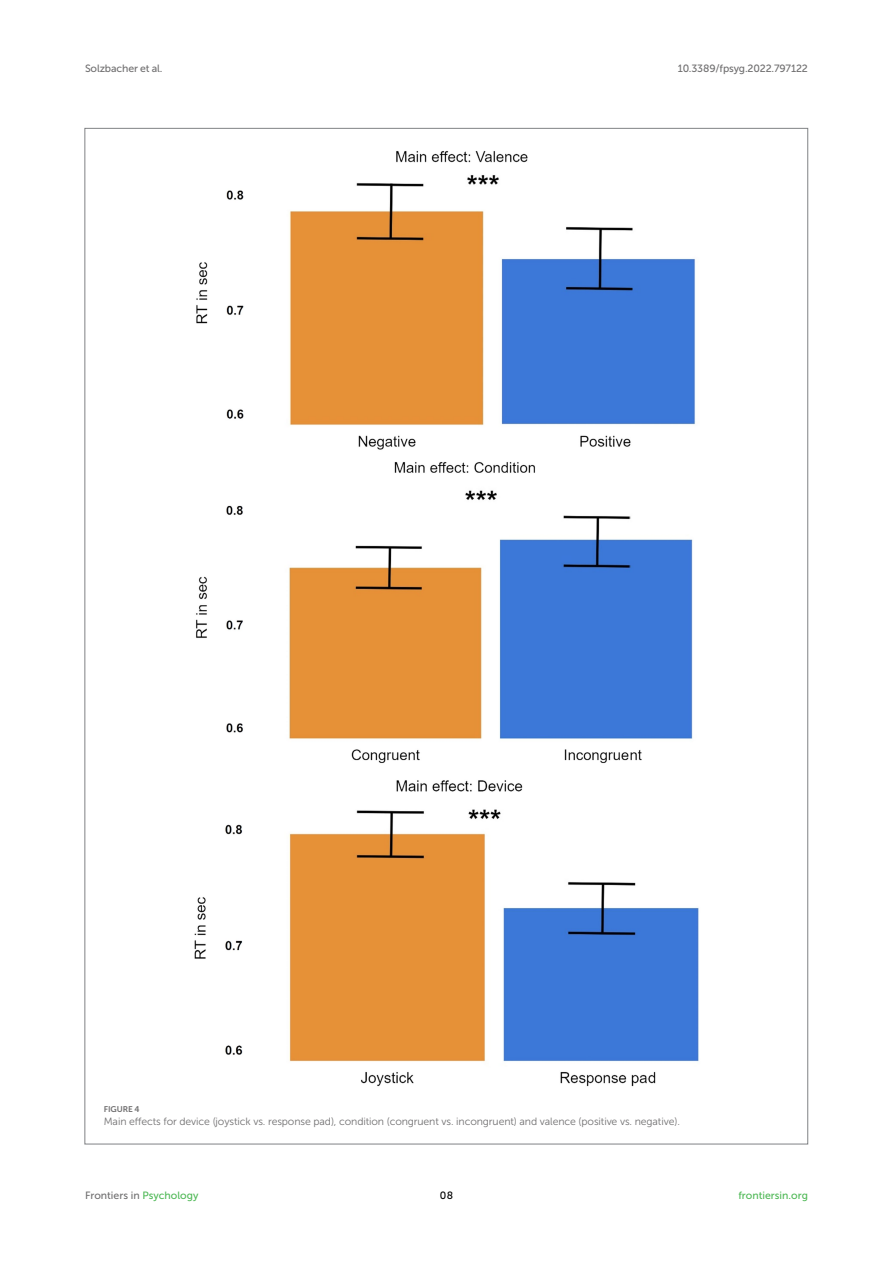
<style>
.page{position:relative;width:893px;height:1263px;background:#fff}
.page>*{position:absolute;margin:0;border:0;box-sizing:border-box;transform-origin:0 0}
.FIG_LEG{font:10.5px "Museo Sans 300";letter-spacing:-.01em;color:#706f70}
.t1{font:10.5px "Museo Sans 500";letter-spacing:-.015em;color:#706f70}
.t2{font:10.5px "Museo Sans 500";color:#4eb855}
.t3{font:10.5px "Museo Sans 500";color:#000}
.FIG_HD{font:8.25px "Museo Sans 700";letter-spacing:-.01em;color:#706f70}
.s1{color:#4eb855}
</style>
<div class="page">
<img style="left:194px;top:151px;width:505px;height:936px">
<p class="t1" style="left:85px;top:63px;width:79px">Solzbacher et al.</p>
<p class="t1" style="left:678px;top:63px;width:132px">10.3389/fpsyg.2022.797122</p>
<p class="FIG_HD" style="left:104px;top:1104px;width:37px">FIGURE 4</p>
<p class="FIG_LEG" style="left:104px;top:1116px;width:578px">Main effects for device (joystick vs. response pad), condition (congruent vs. incongruent) and valence (positive vs. negative).</p>
<p class="t1" style="left:85px;top:1190px;width:115px">Frontiers in <span class="s1">Psychology</span></p>
<p class="t3" style="left:440px;top:1190px;width:15px">08</p>
<p class="t2" style="left:738px;top:1190px;width:71px">frontiersin.org</p>
</div>
